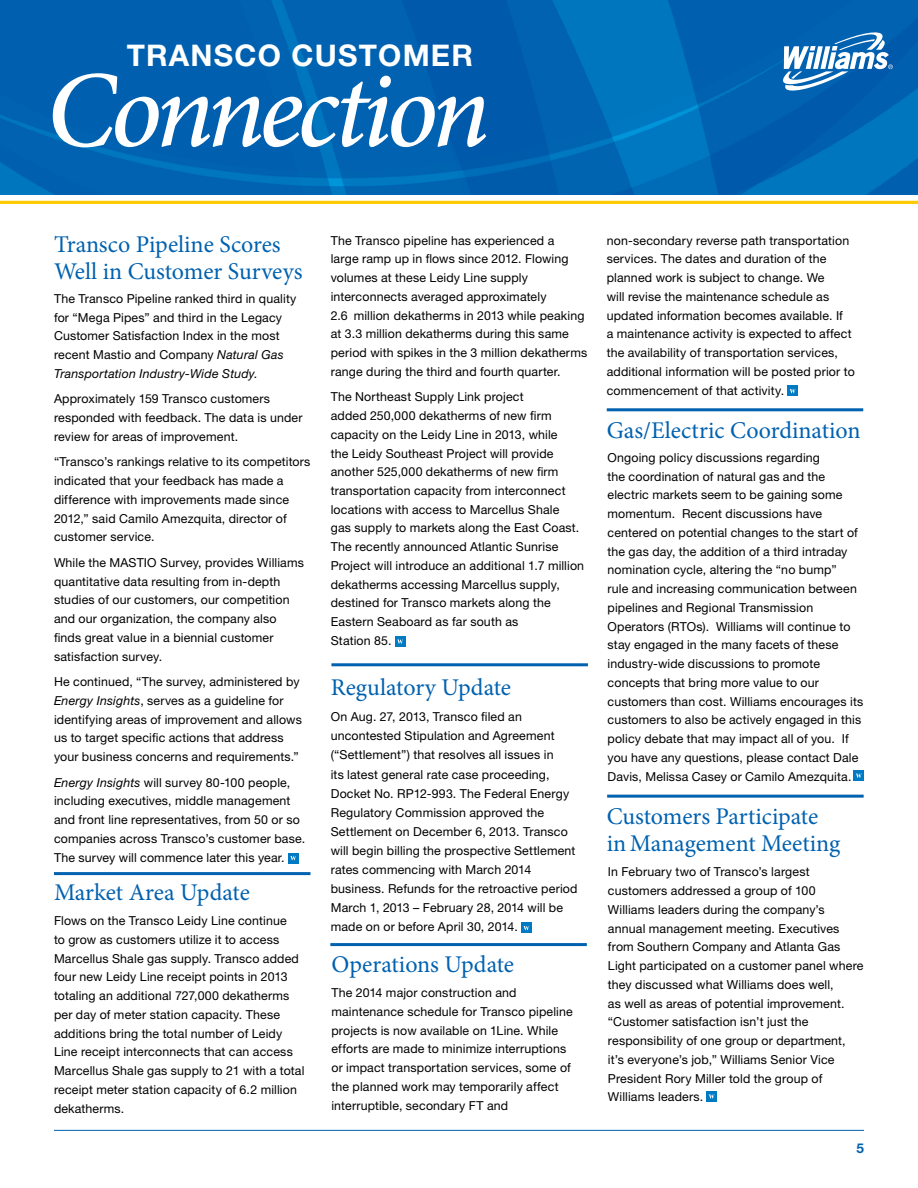
<style>
.page{position:relative;width:918px;height:1188px;background:#fff}
.page>*{position:absolute;margin:0;border:0;box-sizing:border-box;transform-origin:0 0}
.t1{font:italic 500 109.2px "Minion Pro";letter-spacing:-.055em;color:#fff}
.t2{font:700 29.85px "Helvetica Neue LT Std";letter-spacing:.04em;color:#fff}
.t3{font:24px/27px "Minion Pro";letter-spacing:-.005em;color:#0061af}
.t4{font:700 13.5px "Helvetica Neue LT Std";color:#0061af}
.t5{font:12.3px/18.8px "Helvetica Neue LT Std";letter-spacing:.01em;color:#000}
.s1{font-style:italic}
</style>
<div class="page">
<img style="left:0;top:0;width:918px;height:195px">
<svg style="left:783px;top:29px;width:110px;height:65px"></svg>
<hr style="left:54px;top:1130px;width:810px;height:1px;background:#0061af">
<hr style="left:0;top:201px;width:918px;height:3px;background:#ffcb05">
<hr style="left:331px;top:663px;width:257px;height:3px;background:#0061af">
<hr style="left:330px;top:943px;width:257px;height:3px;background:#0061af">
<hr style="left:607px;top:408px;width:256px;height:3px;background:#0061af">
<hr style="left:607px;top:795px;width:257px;height:3px;background:#0061af">
<hr style="left:54px;top:872px;width:256px;height:3px;background:#0061af">
<div style="left:521px;top:923px;width:10px;height:10px;background:#007ac2"></div>
<svg style="left:524px;top:926px;width:5px;height:4px"></svg>
<div style="left:288px;top:853px;width:10px;height:10px;background:#007ac2"></div>
<svg style="left:290px;top:856px;width:6px;height:4px"></svg>
<div style="left:854px;top:771px;width:10px;height:10px;background:#007ac2"></div>
<svg style="left:856px;top:774px;width:6px;height:4px"></svg>
<div style="left:707px;top:1091px;width:10px;height:10px;background:#007ac2"></div>
<svg style="left:709px;top:1094px;width:6px;height:5px"></svg>
<div style="left:395px;top:636px;width:10px;height:11px;background:#007ac2"></div>
<svg style="left:397px;top:639px;width:6px;height:5px"></svg>
<div style="left:788px;top:386px;width:10px;height:10px;background:#007ac2"></div>
<svg style="left:790px;top:389px;width:6px;height:4px"></svg>
<h2 class="t2" style="left:127px;top:37px;width:348px">TRANSCO CUSTOMER</h2>
<h1 class="t1" style="left:46px;top:36px;width:446px">Connection</h1>
<h3 class="t3" style="left:54px;top:231px;width:250px">Transco Pipeline Scores<br>Well in Customer Surveys</h3>
<p class="t5" style="left:54px;top:289px;width:244px">The Transco Pipeline ranked third in quality for “Mega Pipes” and third in the Legacy Customer Satisfaction Index in the most recent Mastio and Company <span class="s1">Natural Gas Transportation Industry-Wide Study.</span></p>
<p class="t5" style="left:54px;top:389px;width:250px">Approximately 159 Transco customers responded with feedback. The data is under review for areas of improvement.</p>
<p class="t5" style="left:54px;top:452px;width:258px">“Transco’s rankings relative to its competitors indicated that your feedback has made a difference with improvements made since 2012,” said Camilo Amezquita, director of customer service.</p>
<p class="t5" style="left:54px;top:553px;width:251px">While the MASTIO Survey, provides Williams quantitative data resulting from in-depth studies of our customers, our competition and our organization, the company also finds great value in a biennial customer satisfaction survey.</p>
<p class="t5" style="left:54px;top:672px;width:249px">He continued, “The survey, administered by <span class="s1">Energy Insights</span>, serves as a guideline for identifying areas of improvement and allows us to target specific actions that address your business concerns and requirements.”</p>
<p class="t5" style="left:54px;top:773px;width:253px"><span class="s1">Energy Insights</span> will survey 80-100 people, including executives, middle management and front line representatives, from 50 or so companies across Transco’s customer base.<br>The survey will commence later this year.</p>
<h3 class="t3" style="left:54px;top:879px;width:197px">Market Area Update</h3>
<p class="t5" style="left:54px;top:911px;width:252px">Flows on the Transco Leidy Line continue<br>to grow as customers utilize it to access Marcellus Shale gas supply. Transco added four new Leidy Line receipt points in 2013 totaling an additional 727,000 dekatherms per day of meter station capacity. These additions bring the total number of Leidy Line receipt interconnects that can access Marcellus Shale gas supply to 21 with a total receipt meter station capacity of 6.2 million dekatherms.</p>
<p class="t5" style="left:331px;top:231px;width:258px">The Transco pipeline has experienced a<br>large ramp up in flows since 2012. Flowing volumes at these Leidy Line supply interconnects averaged approximately<br>2.6 million dekatherms in 2013 while peaking at 3.3 million dekatherms during this same period with spikes in the 3 million dekatherms range during the third and fourth quarter.</p>
<p class="t5" style="left:331px;top:387px;width:255px">The Northeast Supply Link project<br>added 250,000 dekatherms of new firm capacity on the Leidy Line in 2013, while<br>the Leidy Southeast Project will provide another 525,000 dekatherms of new firm transportation capacity from interconnect locations with access to Marcellus Shale<br>gas supply to markets along the East Coast.<br>The recently announced Atlantic Sunrise Project will introduce an additional 1.7 million dekatherms accessing Marcellus supply, destined for Transco markets along the Eastern Seaboard as far south as<br>Station 85.</p>
<h3 class="t3" style="left:331px;top:674px;width:182px">Regulatory Update</h3>
<p class="t5" style="left:331px;top:707px;width:248px">On Aug. 27, 2013, Transco filed an uncontested Stipulation and Agreement (“Settlement”) that resolves all issues in<br>its latest general rate case proceeding, Docket No. RP12-993. The Federal Energy Regulatory Commission approved the Settlement on December 6, 2013. Transco will begin billing the prospective Settlement rates commencing with March 2014 business. Refunds for the retroactive period March 1, 2013 – February 28, 2014 will be made on or before April 30, 2014.</p>
<h3 class="t3" style="left:331px;top:951px;width:184px">Operations Update</h3>
<p class="t5" style="left:331px;top:983px;width:243px">The 2014 major construction and maintenance schedule for Transco pipeline projects is now available on 1Line. While efforts are made to minimize interruptions or impact transportation services, some of the planned work may temporarily affect interruptible, secondary FT and</p>
<p class="t5" style="left:607px;top:231px;width:250px">non-secondary reverse path transportation services. The dates and duration of the planned work is subject to change. We<br>will revise the maintenance schedule as updated information becomes available. If<br>a maintenance activity is expected to affect the availability of transportation services, additional information will be posted prior to commencement of that activity.</p>
<h3 class="t3" style="left:607px;top:417px;width:255px">Gas/Electric Coordination</h3>
<p class="t5" style="left:608px;top:448px;width:257px">Ongoing policy discussions regarding<br>the coordination of natural gas and the electric markets seem to be gaining some momentum. Recent discussions have centered on potential changes to the start of the gas day, the addition of a third intraday nomination cycle, altering the “no bump”<br>rule and increasing communication between pipelines and Regional Transmission Operators (RTOs). Williams will continue to stay engaged in the many facets of these industry-wide discussions to promote concepts that bring more value to our customers than cost. Williams encourages its customers to also be actively engaged in this policy debate that may impact all of you. If you have any questions, please contact Dale Davis, Melissa Casey or Camilo Amezquita.</p>
<h3 class="t3" style="left:607px;top:803px;width:235px">Customers Participate in Management Meeting</h3>
<p class="t5" style="left:608px;top:863px;width:257px">In February two of Transco’s largest customers addressed a group of 100<br>Williams leaders during the company’s annual management meeting. Executives from Southern Company and Atlanta Gas Light participated on a customer panel where they discussed what Williams does well,<br>as well as areas of potential improvement. “Customer satisfaction isn’t just the responsibility of one group or department, it’s everyone’s job,” Williams Senior Vice President Rory Miller told the group of Williams leaders.</p>
<p class="t4" style="left:856px;top:1140px;width:9px">5</p>
</div>
